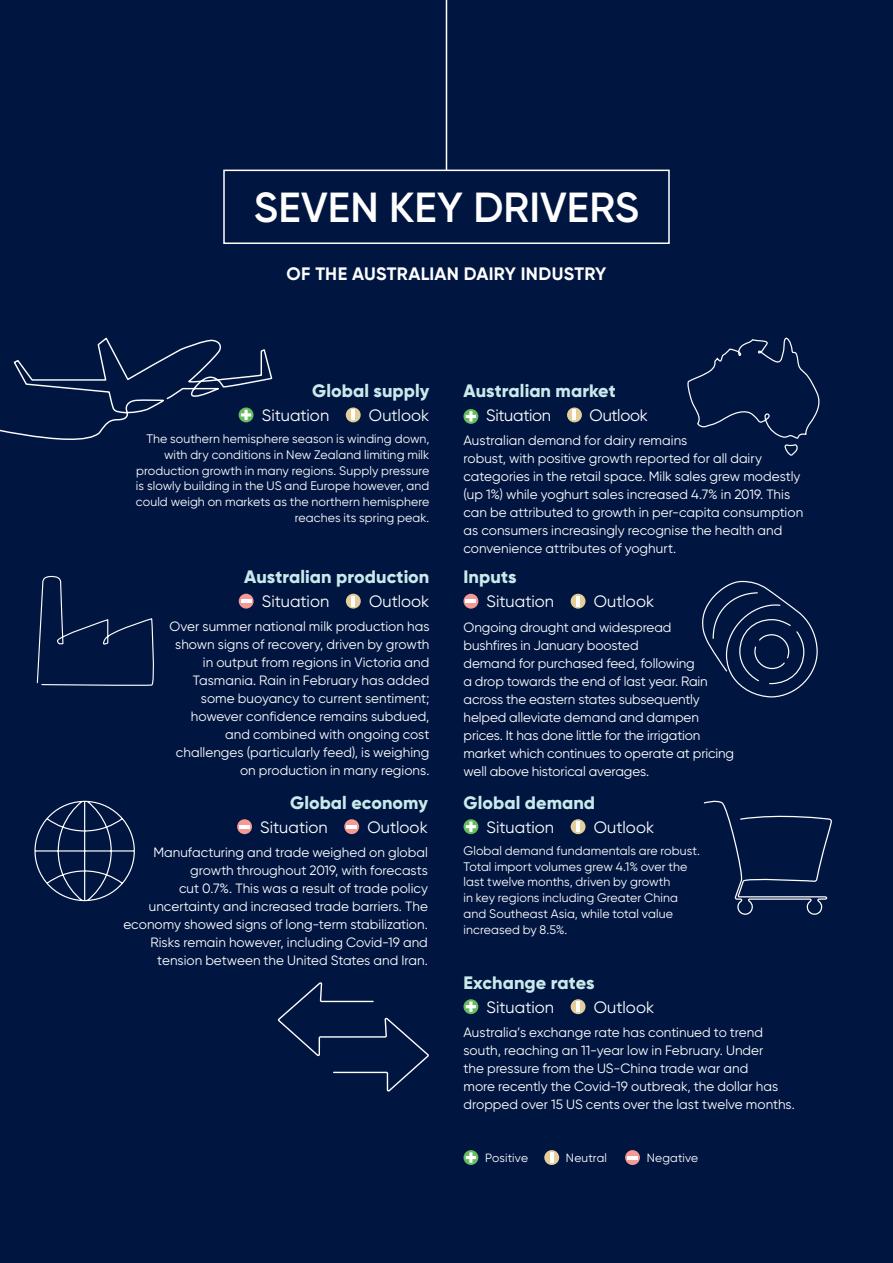
<style>
.page{position:relative;width:893px;height:1263px;background:#001641}
.page>*{position:absolute;margin:0;border:0;box-sizing:border-box;transform-origin:0 0}
.t1{font:600 42px "Gilroy";letter-spacing:.005em;color:#fff}
.t2{font:800 18px "Gilroy";letter-spacing:.005em;color:#c9e9eb}
.t3{font:700 18px "Gilroy";letter-spacing:.015em;color:#fff}
.t4{font:16.5px "Gilroy";color:#fff}
.t5{font:16.5px "Gilroy";letter-spacing:-.02em;color:#fff}
.t6{font:13.5px/18px "Gilroy";color:#fff}
.t7{font:12.3px/15.8px "Gilroy";letter-spacing:.005em;color:#fff;text-align:right}
.t8{font:12px "Gilroy";letter-spacing:.01em;color:#fff}
</style>
<div class="page">
<div style="left:223px;top:170px;width:447px;height:74px;border:2px solid #fff"></div>
<hr style="left:446px;top:0;width:1px;height:170px;background:#fff">
<svg style="left:346px;top:407px;width:15px;height:15px"></svg>
<svg style="left:352px;top:410px;width:3px;height:10px"></svg>
<svg style="left:463px;top:409px;width:15px;height:15px"></svg>
<svg style="left:466px;top:411px;width:10px;height:11px"></svg>
<svg style="left:567px;top:407px;width:15px;height:15px"></svg>
<svg style="left:573px;top:410px;width:3px;height:10px"></svg>
<svg style="left:463px;top:594px;width:15px;height:15px"></svg>
<svg style="left:466px;top:600px;width:10px;height:3px"></svg>
<div style="left:571px;top:594px;width:14px;height:15px;background:#e4ce9b;border-radius:50%"></div>
<hr style="left:576px;top:596px;width:4px;height:10px;background:#fff">
<svg style="left:239px;top:594px;width:15px;height:15px"></svg>
<svg style="left:241px;top:600px;width:10px;height:3px"></svg>
<svg style="left:346px;top:594px;width:15px;height:15px"></svg>
<svg style="left:352px;top:596px;width:3px;height:10px"></svg>
<svg style="left:463px;top:819px;width:15px;height:15px"></svg>
<svg style="left:466px;top:821px;width:10px;height:11px"></svg>
<div style="left:571px;top:819px;width:14px;height:15px;background:#e4ce9b;border-radius:50%"></div>
<hr style="left:576px;top:821px;width:4px;height:11px;background:#fff">
<svg style="left:237px;top:819px;width:15px;height:15px"></svg>
<svg style="left:239px;top:825px;width:11px;height:3px"></svg>
<svg style="left:344px;top:819px;width:15px;height:15px"></svg>
<svg style="left:347px;top:825px;width:10px;height:3px"></svg>
<svg style="left:463px;top:999px;width:15px;height:15px"></svg>
<svg style="left:466px;top:1001px;width:10px;height:11px"></svg>
<div style="left:571px;top:999px;width:14px;height:15px;background:#e4ce9b;border-radius:50%"></div>
<hr style="left:576px;top:1001px;width:4px;height:11px;background:#fff">
<svg style="left:34px;top:800px;width:101px;height:102px"></svg>
<svg style="left:278px;top:982px;width:151px;height:110px"></svg>
<svg style="left:687px;top:338px;width:133px;height:118px"></svg>
<svg style="left:36px;top:575px;width:118px;height:111px"></svg>
<svg style="left:703px;top:800px;width:129px;height:115px"></svg>
<svg style="left:0;top:337px;width:273px;height:103px"></svg>
<svg style="left:702px;top:580px;width:116px;height:118px"></svg>
<svg style="left:463px;top:1150px;width:15px;height:15px"></svg>
<svg style="left:466px;top:1152px;width:10px;height:11px"></svg>
<svg style="left:544px;top:1150px;width:15px;height:15px"></svg>
<svg style="left:550px;top:1152px;width:3px;height:11px"></svg>
<svg style="left:625px;top:1150px;width:15px;height:15px"></svg>
<svg style="left:627px;top:1156px;width:11px;height:3px"></svg>
<h1 class="t1" style="left:254px;top:181px;width:387px">SEVEN KEY DRIVERS</h1>
<h2 class="t3" style="left:287px;top:262px;width:321px">OF THE AUSTRALIAN DAIRY INDUSTRY</h2>
<h2 class="t2" style="left:312px;top:379px;width:119px">Global supply</h2>
<p class="t4" style="left:262px;top:405px;width:69px">Situation</p>
<p class="t4" style="left:369px;top:405px;width:62px">Outlook</p>
<p class="t7" style="left:136px;top:431px;width:295px">The southern hemisphere season is winding down, with dry conditions in New Zealand limiting milk production growth in many regions. Supply pressure is slowly building in the US and Europe however, and could weigh on markets as the northern hemisphere reaches its spring peak.</p>
<h2 class="t2" style="left:244px;top:566px;width:187px">Australian production</h2>
<p class="t4" style="left:262px;top:591px;width:69px">Situation</p>
<p class="t4" style="left:369px;top:591px;width:62px">Outlook</p>
<p class="t6" style="left:170px;top:618px;width:261px;text-align:right">Over summer national milk production has shown signs of recovery, driven by growth in output from regions in Victoria and Tasmania. Rain in February has added some buoyancy to current sentiment; however confidence remains subdued, and combined with ongoing cost challenges (particularly feed), is weighing on production in many regions.</p>
<h2 class="t2" style="left:290px;top:791px;width:139px">Global economy</h2>
<p class="t4" style="left:260px;top:817px;width:69px">Situation</p>
<p class="t4" style="left:367px;top:817px;width:62px">Outlook</p>
<p class="t6" style="left:123px;top:843px;width:306px;text-align:right">Manufacturing and trade weighed on global growth throughout 2019, with forecasts<br>cut 0.7%. This was a result of trade policy uncertainty and increased trade barriers. The economy showed signs of long-term stabilization.<br>Risks remain however, including Covid-19 and tension between the United States and Iran.</p>
<h2 class="t2" style="left:463px;top:379px;width:154px">Australian market</h2>
<p class="t5" style="left:486px;top:405px;width:66px">Situation</p>
<p class="t4" style="left:589px;top:405px;width:60px">Outlook</p>
<p class="t6" style="left:463px;top:431px;width:341px">Australian demand for dairy remains<br>robust, with positive growth reported for all dairy categories in the retail space. Milk sales grew modestly (up 1%) while yoghurt sales increased 4.7% in 2019. This can be attributed to growth in per-capita consumption as consumers increasingly recognise the health and convenience attributes of yoghurt.</p>
<h2 class="t2" style="left:463px;top:566px;width:55px">Inputs</h2>
<p class="t4" style="left:487px;top:591px;width:69px">Situation</p>
<p class="t4" style="left:594px;top:591px;width:62px">Outlook</p>
<p class="t6" style="left:463px;top:618px;width:272px">Ongoing drought and widespread<br>bushfires in January boosted<br>demand for purchased feed, following<br>a drop towards the end of last year. Rain across the eastern states subsequently helped alleviate demand and dampen prices. It has done little for the irrigation market which continues to operate at pricing well above historical averages.</p>
<h2 class="t2" style="left:463px;top:791px;width:133px">Global demand</h2>
<p class="t4" style="left:487px;top:817px;width:69px">Situation</p>
<p class="t4" style="left:594px;top:817px;width:62px">Outlook</p>
<p class="t7" style="left:463px;top:842px;width:238px;text-align:left">Global demand fundamentals are robust.<br>Total import volumes grew 4.1% over the last twelve months, driven by growth<br>in key regions including Greater China and Southeast Asia, while total value increased by 8.5%.</p>
<h2 class="t2" style="left:463px;top:971px;width:132px">Exchange rates</h2>
<p class="t4" style="left:487px;top:997px;width:69px">Situation</p>
<p class="t4" style="left:594px;top:997px;width:62px">Outlook</p>
<p class="t6" style="left:463px;top:1023px;width:333px">Australia’s exchange rate has continued to trend south, reaching an 11-year low in February. Under<br>the pressure from the US-China trade war and<br>more recently the Covid-19 outbreak, the dollar has dropped over 15 US cents over the last twelve months.</p>
<p class="t8" style="left:485px;top:1150px;width:44px">Positive</p>
<p class="t8" style="left:566px;top:1150px;width:43px">Neutral</p>
<p class="t8" style="left:647px;top:1150px;width:53px">Negative</p>
</div>
